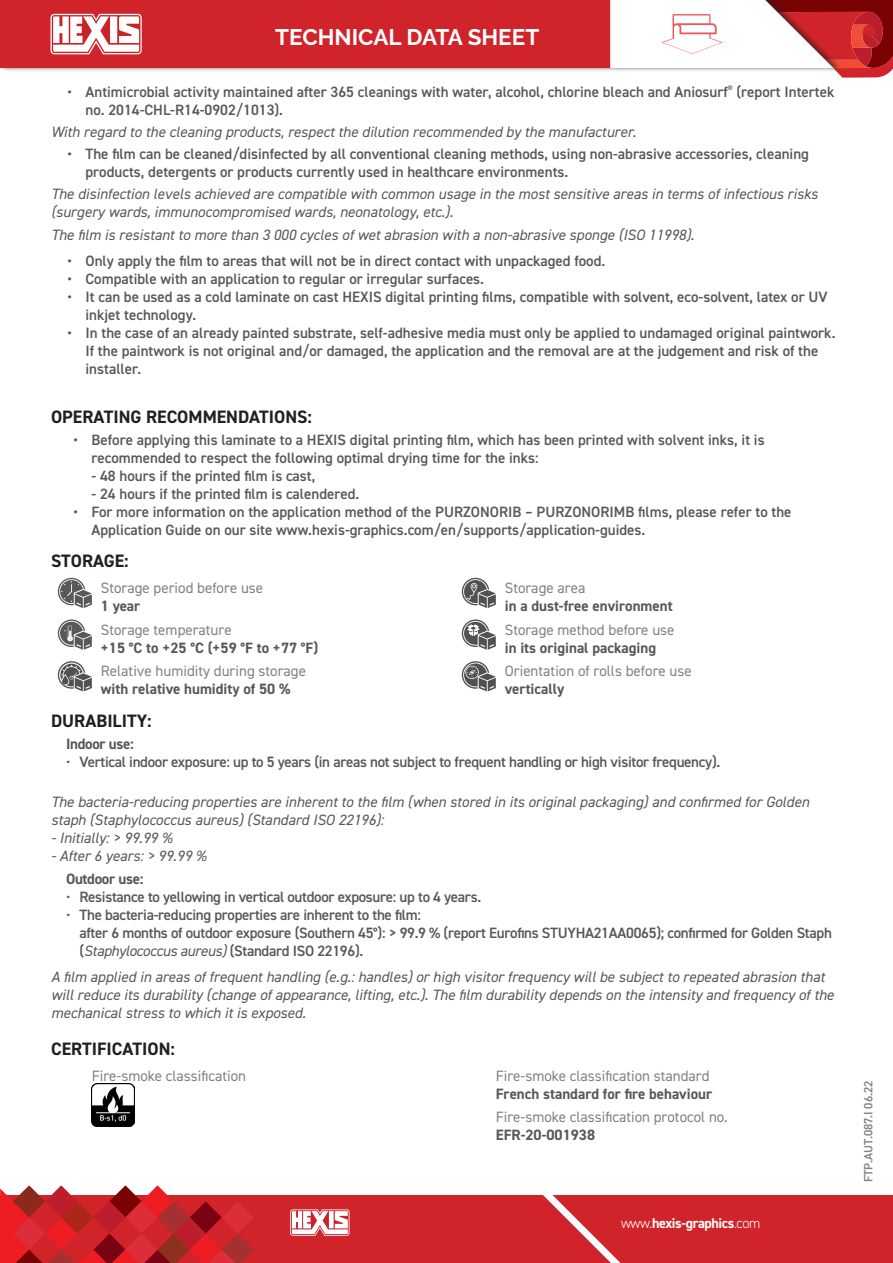
<style>
.page{position:relative;width:893px;height:1263px;background:#fff}
.page>*{position:absolute;margin:0;border:0;box-sizing:border-box;transform-origin:0 0}
.t1{font:700 22.5px "Raleway";color:#fff}
.t2{font:700 18px "DIN2014";color:#231f20}
.t3{font:600 15px/18px "DIN2014";color:#57585a}
.t4{font:italic 15px/18px "DIN2014";color:#57585a}
.t5{font:600 15px/18px "DIN2014";letter-spacing:-.02em;color:#57585a}
.t6{font:15px "DIN2014";color:#808285}
.t7{font:700 15px "DIN2014";color:#57585a}
.t8{font:700 15px "DIN2014";letter-spacing:-.02em;color:#57585a}
.t9{font:700 14.1px "DIN2014";letter-spacing:-.025em;color:#fff}
.t10{font:600 12px "DIN2014";color:#808285}
.s1{font-weight:400}
.s2{font-weight:400;font-style:italic}
.s3{font-weight:300}
</style>
<div class="page">
<div style="left:0;top:0;width:841px;height:73px;background:#231f20;opacity:.6"></div>
<div style="left:0;top:0;width:610px;height:68px;background:#d1232a"></div>
<div style="left:0;top:1195px;width:893px;height:68px;background:#d1232a"></div>
<svg style="left:543px;top:1195px;width:78px;height:68px"></svg>
<svg style="left:50px;top:14px;width:95px;height:40px"></svg>
<svg style="left:290px;top:1209px;width:60px;height:27px"></svg>
<svg style="left:0;top:1185px;width:254px;height:78px"></svg>
<svg style="left:610px;top:0;width:283px;height:78px"></svg>
<svg style="left:58px;top:578px;width:34px;height:30px"></svg>
<svg style="left:58px;top:619px;width:34px;height:31px"></svg>
<svg style="left:58px;top:661px;width:34px;height:30px"></svg>
<svg style="left:462px;top:578px;width:34px;height:30px"></svg>
<svg style="left:462px;top:619px;width:34px;height:31px"></svg>
<svg style="left:462px;top:661px;width:34px;height:30px"></svg>
<img style="left:92px;top:1084px;width:42px;height:42px">
<h1 class="t1" style="left:275px;top:24px;width:265px">TECHNICAL DATA SHEET</h1>
<p class="t3" style="left:86px;top:82px;width:750px;text-indent:-18px">• Antimicrobial activity maintained after 365 cleanings with water, alcohol, chlorine bleach and Aniosurf<sup>®</sup> (report Intertek no. 2014-CHL-R14-0902/1013).</p>
<p class="t4" style="left:51px;top:123px;width:587px">With regard to the cleaning products, respect the dilution recommended by the manufacturer.</p>
<p class="t3" style="left:86px;top:145px;width:725px;text-indent:-18px">• The film can be cleaned/disinfected by all conventional cleaning methods, using non-abrasive accessories, cleaning products, detergents or products currently used in healthcare environments.</p>
<p class="t4" style="left:51px;top:185px;width:768px">The disinfection levels achieved are compatible with common usage in the most sensitive areas in terms of infectious risks (surgery wards, immunocompromised wards, neonatology, etc.).</p>
<p class="t4" style="left:51px;top:225px;width:645px">The film is resistant to more than 3 000 cycles of wet abrasion with a non-abrasive sponge (ISO 11998).</p>
<p class="t3" style="left:68px;top:252px;width:539px">• Only apply the film to areas that will not be in direct contact with unpackaged food.</p>
<p class="t3" style="left:68px;top:270px;width:418px">• Compatible with an application to regular or irregular surfaces.</p>
<p class="t3" style="left:86px;top:288px;width:744px;text-indent:-18px">• It can be used as a cold laminate on cast HEXIS digital printing films, compatible with solvent, eco-solvent, latex or UV inkjet technology.</p>
<p class="t3" style="left:86px;top:324px;width:751px;text-indent:-18px">• In the case of an already painted substrate, self-adhesive media must only be applied to undamaged original paintwork.<br>If the paintwork is not original and/or damaged, the application and the removal are at the judgement and risk of the installer.</p>
<p class="t2" style="left:51px;top:404px;width:262px">OPERATING RECOMMENDATIONS:</p>
<p class="t3" style="left:92px;top:430px;width:675px;text-indent:-18px">• Before applying this laminate to a HEXIS digital printing film, which has been printed with solvent inks, it is recommended to respect the following optimal drying time for the inks:</p>
<p class="t3" style="left:92px;top:466px;width:225px">- 48 hours if the printed film is cast,</p>
<p class="t3" style="left:92px;top:484px;width:269px">- 24 hours if the printed film is calendered.</p>
<p class="t3" style="left:92px;top:502px;width:702px;text-indent:-18px">• For more information on the application method of the PURZONORIB – PURZONORIMB films, please refer to the<br>Application Guide on our site www.hexis-graphics.com/en/supports/application-guides.</p>
<p class="t2" style="left:51px;top:549px;width:79px">STORAGE:</p>
<p class="t6" style="left:101px;top:578px;width:164px">Storage period before use</p>
<p class="t7" style="left:101px;top:596px;width:41px">1 year</p>
<p class="t6" style="left:101px;top:620px;width:132px">Storage temperature</p>
<p class="t7" style="left:101px;top:637px;width:219px">+15 °C to +25 °C (+59 °F to +77 °F)</p>
<p class="t6" style="left:101px;top:662px;width:207px">Relative humidity during storage</p>
<p class="t7" style="left:101px;top:679px;width:191px">with relative humidity of 50 %</p>
<p class="t6" style="left:505px;top:578px;width:82px">Storage area</p>
<p class="t7" style="left:505px;top:596px;width:169px">in a dust-free environment</p>
<p class="t6" style="left:505px;top:620px;width:171px">Storage method before use</p>
<p class="t7" style="left:505px;top:637px;width:153px">in its original packaging</p>
<p class="t6" style="left:505px;top:662px;width:189px">Orientation of rolls before use</p>
<p class="t7" style="left:505px;top:679px;width:61px">vertically</p>
<p class="t2" style="left:51px;top:709px;width:102px">DURABILITY:</p>
<p class="t8" style="left:66px;top:734px;width:69px">Indoor use:</p>
<p class="t5" style="left:66px;top:752px;width:656px"><span class="s1">•</span> Vertical indoor exposure: up to 5 years (in areas not subject to frequent handling or high visitor frequency).</p>
<p class="t4" style="left:51px;top:793px;width:760px">The bacteria-reducing properties are inherent to the film (when stored in its original packaging) and confirmed for Golden staph (Staphylococcus aureus) (Standard ISO 22196):</p>
<p class="t4" style="left:51px;top:829px;width:123px">- Initially: &gt; 99.99 %</p>
<p class="t4" style="left:51px;top:847px;width:157px">- After 6 years: &gt; 99.99 %</p>
<p class="t8" style="left:66px;top:868px;width:79px">Outdoor use:</p>
<p class="t5" style="left:66px;top:887px;width:417px"><span class="s1">•</span> Resistance to yellowing in vertical outdoor exposure: up to 4 years.</p>
<p class="t5" style="left:80px;top:905px;width:754px;text-indent:-13px"><span class="s1">•</span> The bacteria-reducing properties are inherent to the film:<br>after 6 months of outdoor exposure (Southern 45°): &gt; 99.9 % (report Eurofins STUYHA21AA0065); confirmed for Golden Staph (<span class="s2">Staphylococcus aureus)</span> (Standard ISO 22196).</p>
<p class="t4" style="left:51px;top:967px;width:784px">A film applied in areas of frequent handling (e.g.: handles) or high visitor frequency will be subject to repeated abrasion that will reduce its durability (change of appearance, lifting, etc.). The film durability depends on the intensity and frequency of the mechanical stress to which it is exposed.</p>
<p class="t2" style="left:51px;top:1037px;width:126px">CERTIFICATION:</p>
<p class="t6" style="left:92px;top:1066px;width:156px">Fire-smoke classification</p>
<p class="t6" style="left:496px;top:1066px;width:215px">Fire-smoke classification standard</p>
<p class="t7" style="left:496px;top:1083px;width:218px">French standard for fire behaviour</p>
<p class="t6" style="left:496px;top:1108px;width:234px">Fire-smoke classification protocol no.</p>
<p class="t7" style="left:496px;top:1125px;width:101px">EFR-20-001938</p>
<p class="t9" style="left:621px;top:1214px;width:141px"><span class="s3">www.</span>hexis-graphics<span class="s3">.com</span></p>
<p class="t10" style="left:860px;top:1182px;width:103px;rotate:-90deg">FTP.AUT.087.I 06.22</p>
</div>
